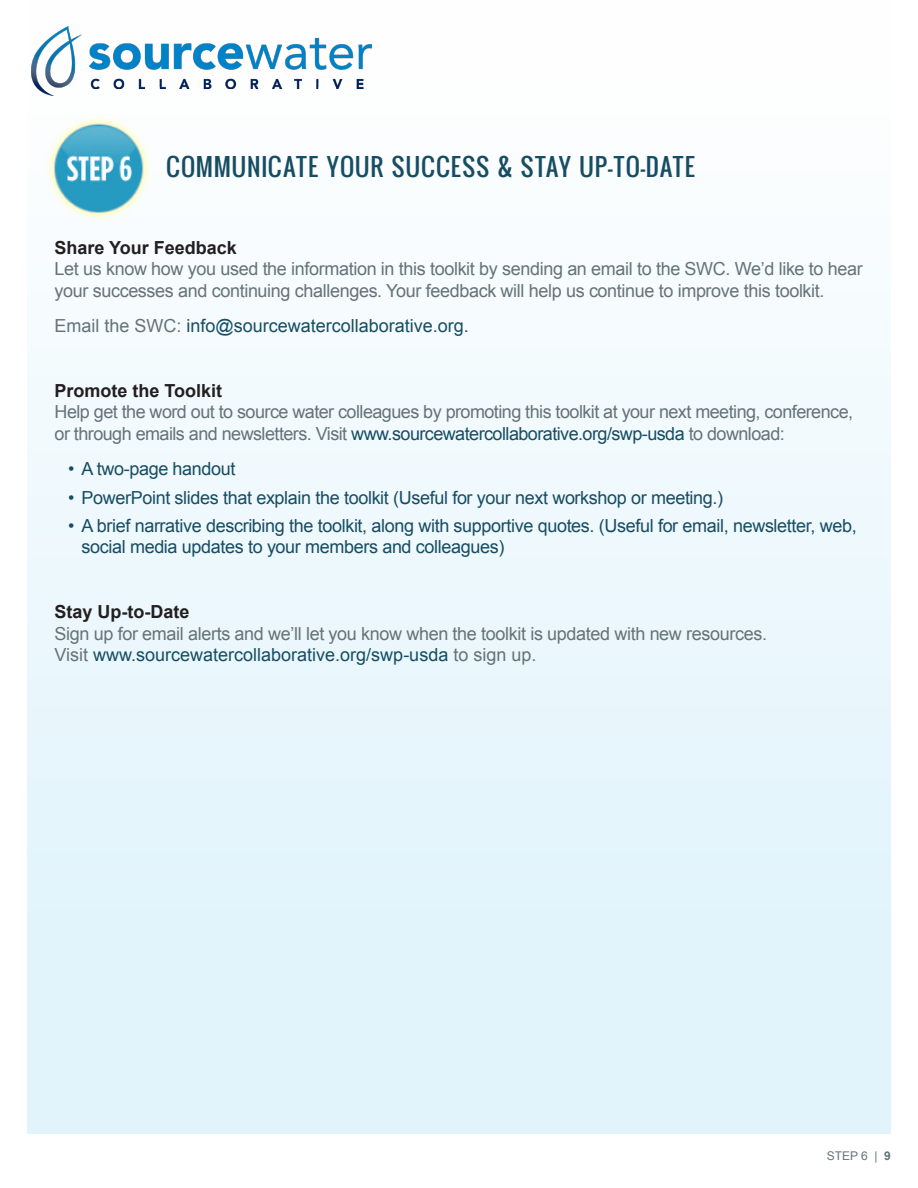
<style>
.page{position:relative;width:918px;height:1188px;background:#fff}
.page>*{position:absolute;margin:0;border:0;box-sizing:border-box;transform-origin:0 0}
.t1{font:24px "Oswald";letter-spacing:.025em;color:#164d62}
.t2{font:18px/21.6px "Arial";letter-spacing:-.02em;color:#657378}
.t3{font:18px/21.6px "Arial";letter-spacing:-.02em;color:#164d62}
.t4{font:18px "Arial";color:#164d62}
.t5{font:700 18px "Arial";color:#231f20}
.t6{font:12px "Arial";color:#657378}
.s1{color:#657378}
.s2{color:#164d62}
.s3{font-weight:700}
</style>
<div class="page">
<div style="left:27px;top:0;width:864px;height:1134px;background:linear-gradient(to bottom,#fffffe,#dcf2fc)"></div>
<img style="left:27px;top:27px;width:344px;height:68px">
<img style="left:37px;top:108px;width:121px;height:122px">
<p class="t1" style="left:166px;top:149px;width:531px">COMMUNICATE YOUR SUCCESS &amp; STAY UP-TO-DATE</p>
<p class="t5" style="left:55px;top:235px;width:184px">Share Your Feedback</p>
<p class="t2" style="left:55px;top:258px;width:810px">Let us know how you used the information in this toolkit by sending an email to the SWC. We’d like to hear your successes and continuing challenges. Your feedback will help us continue to improve this toolkit.</p>
<p class="t4" style="left:55px;top:314px;width:416px"><span class="s1">Email the SWC:</span> info@sourcewatercollaborative.org.</p>
<p class="t5" style="left:55px;top:379px;width:169px">Promote the Toolkit</p>
<p class="t2" style="left:55px;top:402px;width:800px">Help get the word out to source water colleagues by promoting this toolkit at your next meeting, conference, or through emails and newsletters. Visit <span class="s2">www.sourcewatercollaborative.org/swp-usda</span> to download:</p>
<p class="t3" style="left:68px;top:458px;width:169px">• A two-page handout</p>
<p class="t3" style="left:68px;top:487px;width:657px">• PowerPoint slides that explain the toolkit (Useful for your next workshop or meeting.)</p>
<p class="t3" style="left:82px;top:515px;width:777px;text-indent:-14px">• A brief narrative describing the toolkit, along with supportive quotes. (Useful for email, newsletter, web, social media updates to your members and colleagues)</p>
<p class="t5" style="left:55px;top:600px;width:137px">Stay Up-to-Date</p>
<p class="t2" style="left:55px;top:623px;width:714px">Sign up for email alerts and we’ll let you know when the toolkit is updated with new resources.</p>
<p class="t4" style="left:55px;top:643px;width:483px"><span class="s1">Visit</span> www.sourcewatercollaborative.org/swp-usda <span class="s1">to sign up.</span></p>
<p class="t6" style="left:827px;top:1148px;width:66px">STEP 6 | <span class="s3">9</span></p>
</div>
